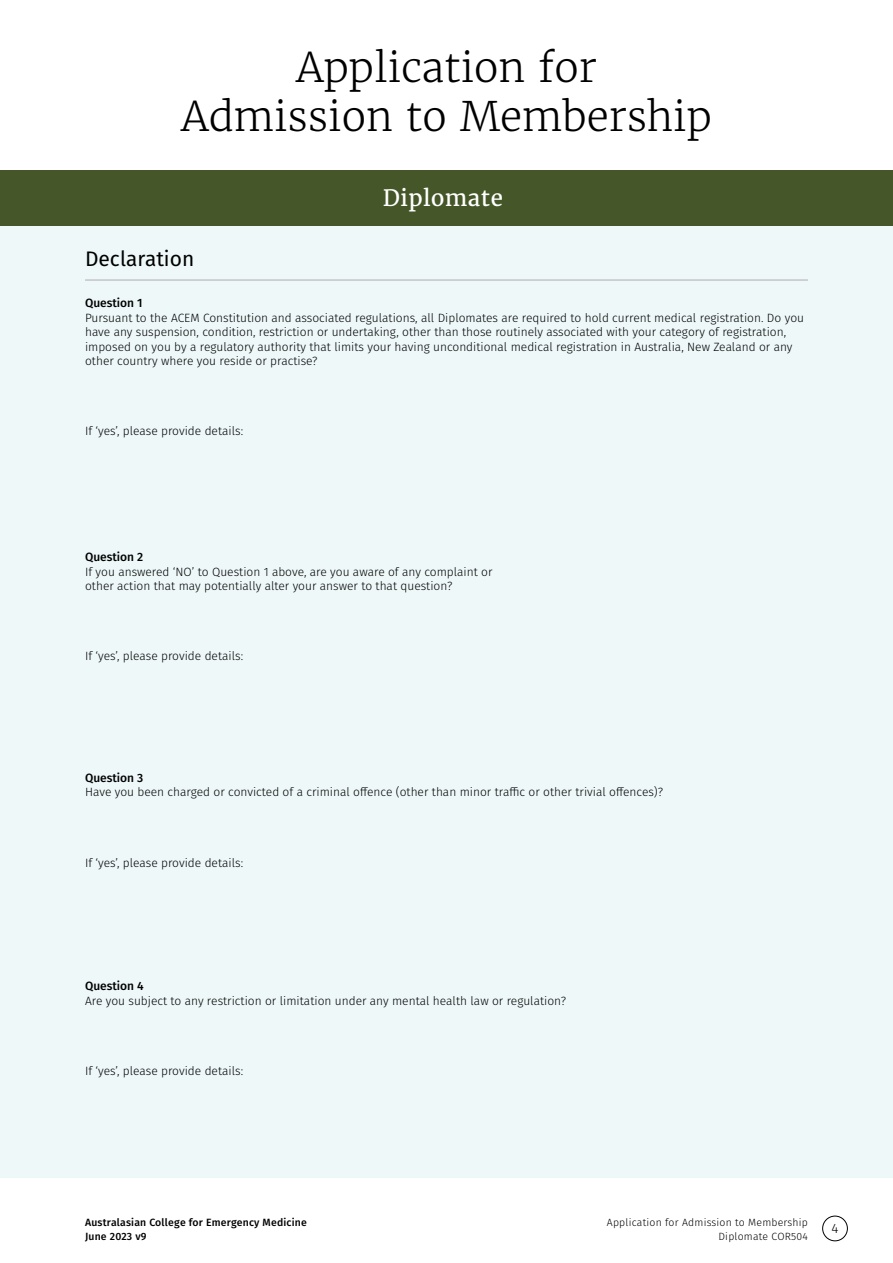
<style>
.page{position:relative;width:893px;height:1263px;background:#fff}
.page>*{position:absolute;margin:0;border:0;box-sizing:border-box;transform-origin:0 0}
.t1{font:300 40.5px/48.6px "Merriweather";color:#000;text-align:center}
.t2{font:22.5px "Merriweather";letter-spacing:.02em;color:#fff}
.t3{font:21px "Fira Sans";color:#000}
.t4{font:300 13.5px "Fira Sans";color:#000}
.t5{font:300 12px/14.4px "Fira Sans";color:#000}
.t6{font:500 12px "Fira Sans";color:#000}
.t7{font:300 10.5px/13.5px "Fira Sans";letter-spacing:.02em;color:#000;text-align:right}
.t8{font:500 10.5px/13.5px "Fira Sans";letter-spacing:.02em;color:#000}
</style>
<div class="page">
<div style="left:0;top:170px;width:893px;height:1008px;background:#eef8f9"></div>
<div style="left:822px;top:1216px;width:26px;height:25px;border:1px solid #000;border-radius:50%"></div>
<div style="left:0;top:170px;width:893px;height:56px;background:#455728"></div>
<hr style="left:85px;top:279px;width:723px;height:2px;background:#cccecf">
<h1 class="t1" style="left:181px;top:44px;width:532px">Application for<br>Admission to Membership</h1>
<h2 class="t2" style="left:383px;top:184px;width:122px">Diplomate</h2>
<h3 class="t3" style="left:85px;top:243px;width:111px">Declaration</h3>
<p class="t6" style="left:85px;top:293px;width:59px">Question 1</p>
<p class="t5" style="left:85px;top:310px;width:720px">Pursuant to the ACEM Constitution and associated regulations, all Diplomates are required to hold current medical registration. Do you have any suspension, condition, restriction or undertaking, other than those routinely associated with your category of registration, imposed on you by a regulatory authority that limits your having unconditional medical registration in Australia, New Zealand or any other country where you reside or practise?</p>
<p class="t5" style="left:85px;top:424px;width:160px">If ‘yes’, please provide details:</p>
<p class="t6" style="left:85px;top:547px;width:60px">Question 2</p>
<p class="t5" style="left:85px;top:564px;width:409px">If you answered ‘NO’ to Question 1 above, are you aware of any complaint or other action that may potentially alter your answer to that question?</p>
<p class="t5" style="left:85px;top:649px;width:160px">If ‘yes’, please provide details:</p>
<p class="t6" style="left:85px;top:768px;width:60px">Question 3</p>
<p class="t5" style="left:85px;top:785px;width:580px">Have you been charged or convicted of a criminal offence (other than minor traffic or other trivial offences)?</p>
<p class="t5" style="left:85px;top:855px;width:160px">If ‘yes’, please provide details:</p>
<p class="t6" style="left:85px;top:976px;width:60px">Question 4</p>
<p class="t5" style="left:85px;top:993px;width:483px">Are you subject to any restriction or limitation under any mental health law or regulation?</p>
<p class="t5" style="left:85px;top:1063px;width:160px">If ‘yes’, please provide details:</p>
<p class="t8" style="left:85px;top:1215px;width:223px">Australasian College for Emergency Medicine<br>June 2023 v9</p>
<p class="t7" style="left:607px;top:1215px;width:203px">Application for Admission to Membership<br>Diplomate COR504</p>
<p class="t4" style="left:831px;top:1219px;width:8px">4</p>
</div>
